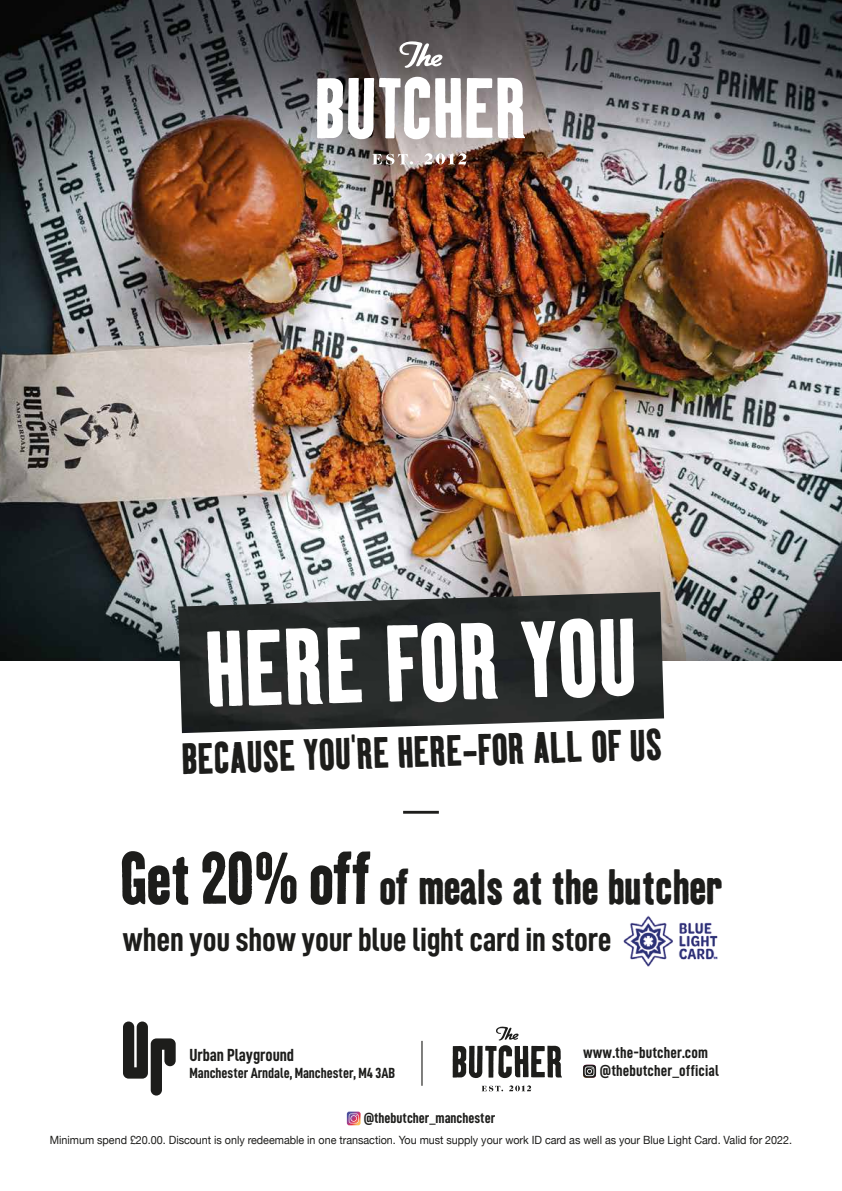
<style>
.page{position:relative;width:842px;height:1191px;background:#fff}
.page>*{position:absolute;margin:0;border:0;box-sizing:border-box;transform-origin:0 0}
.t1{font:104.6px "Kipp No 1";color:#fff}
.t2{font:48.2px "Kipp No 1";color:#1d1d1b}
.t3{font:42.5px "Kipp No 1";color:#1d1d1b}
.t4{font:33.7px "D DIN Condensed Bold";letter-spacing:-.01em;color:#1d1d1b}
.t5{font:17.5px "D DIN Condensed Bold";letter-spacing:-.005em;color:#1d1d1b}
.t6{font:15.9px/17.5px "D DIN Condensed Bold";letter-spacing:.005em;color:#1d1d1b}
.t7{font:14.7px "D DIN Condensed Bold";letter-spacing:-.005em;color:#1d1d1b}
.t8{font:11.3px "Helvetica Neue";color:#1d1d1b;scale:.95 1}
.s1{font-size:71px}
</style>
<div class="page">
<img style="left:0;top:0;width:842px;height:660px">
<svg style="left:398px;top:41px;width:45px;height:27px"></svg>
<svg style="left:317px;top:77px;width:208px;height:62px"></svg>
<svg style="left:372px;top:154px;width:41px;height:11px"></svg>
<svg style="left:424px;top:153px;width:43px;height:11px"></svg>
<svg style="left:123px;top:1021px;width:53px;height:74px"></svg>
<svg style="left:453px;top:1026px;width:109px;height:52px"></svg>
<svg style="left:482px;top:1085px;width:21px;height:6px"></svg>
<svg style="left:509px;top:1085px;width:22px;height:6px"></svg>
<svg style="left:583px;top:1064px;width:13px;height:13px"></svg>
<hr style="left:421px;top:1040px;width:1px;height:45px;background:#1d1d1b">
<hr style="left:403px;top:811px;width:36px;height:2px;background:#1d1d1b">
<img style="left:178px;top:592px;width:486px;height:141px">
<img style="left:623px;top:915px;width:95px;height:51px">
<svg style="left:347px;top:1111px;width:14px;height:14px"></svg>
<h1 class="t1" style="left:203px;top:607px;width:434px;rotate:-2deg">HERE FOR YOU</h1>
<h3 class="t3" style="left:181px;top:734px;width:482px;rotate:-2deg">BECAUSE YOU'RE HERE-FOR ALL OF US</h3>
<h2 class="t2" style="left:120px;top:857px;width:604px"><span class="s1">Get20% off</span> of meals at the butcher</h2>
<h3 class="t4" style="left:123px;top:921px;width:491px">when you show your blue light card in store</h3>
<h3 class="t5" style="left:189px;top:1045px;width:106px">Urban Playground</h3>
<h3 class="t7" style="left:189px;top:1064px;width:207px">Manchester Arndale, Manchester, M4 3AB</h3>
<h3 class="t7" style="left:364px;top:1109px;width:133px">@thebutcher_manchester</h3>
<h3 class="t6" style="left:600px;top:1043px;width:120px;text-indent:-17px">www.the-butcher.com @thebutcher_official</h3>
<p class="t8" style="left:50px;top:1131px;width:783px">Minimum spend £20.00. Discount is only redeemable in one transaction. You must supply your work ID card as well as your Blue Light Card. Valid for 2022.</p>
</div>
